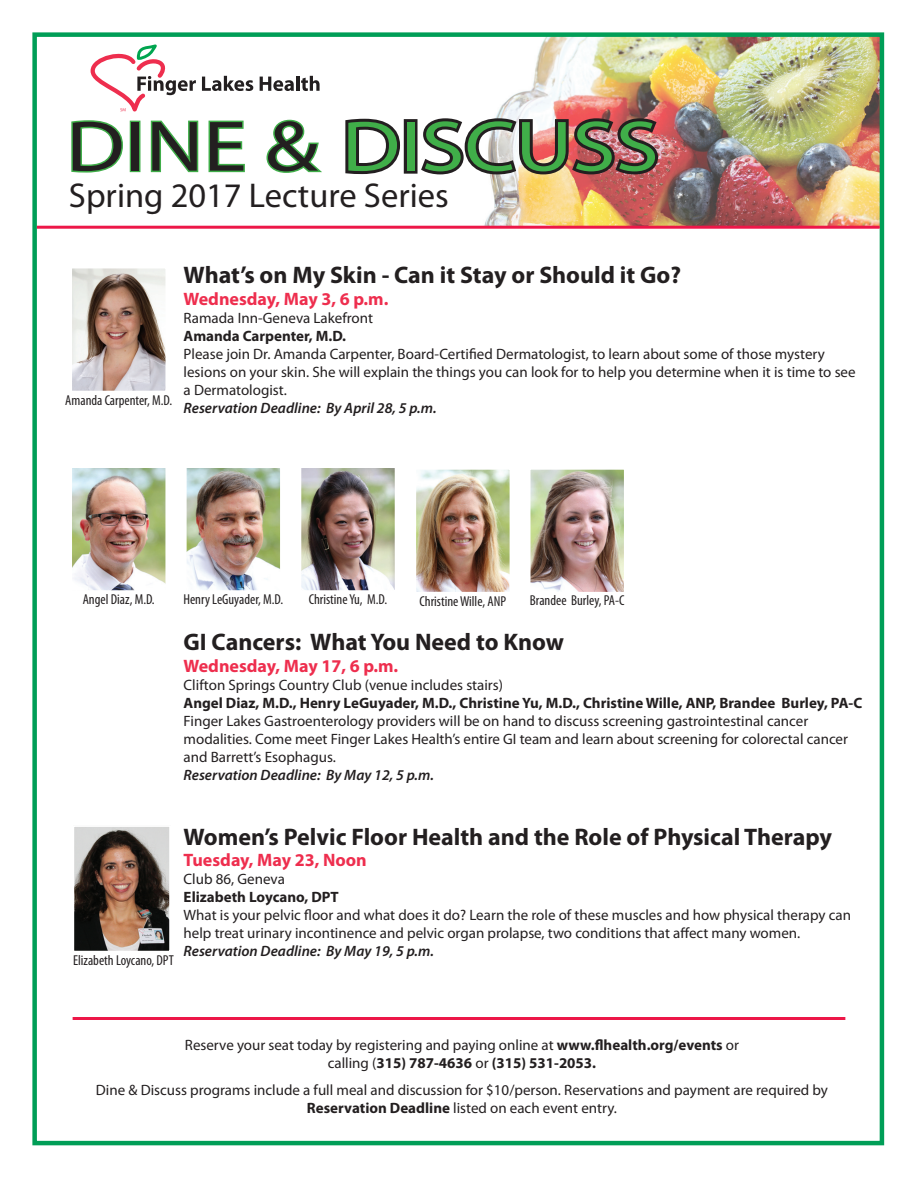
<style>
.page{position:relative;width:918px;height:1188px;background:#fff}
.page>*{position:absolute;margin:0;border:0;box-sizing:border-box;transform-origin:0 0}
.t1{font:72px "Myriad Pro";color:#40ae49;scale:1.22 1}
.t2{font:34.5px "Myriad Pro";color:#231f20}
.t3{font:700 24px "Myriad Pro";color:#231f20}
.t4{font:700 18px "Myriad Pro";color:#ee2e4e}
.t5{font:15px/18px "Myriad Pro";color:#231f20}
.t6{font:700 15px "Myriad Pro";color:#231f20}
.t7{font:italic 600 15px "Myriad Pro";color:#231f20}
.t8{font:condensed 14.4px "Myriad Pro";color:#231f20}
.s1{color:#231f20}
.s2{font-weight:700}
</style>
<div class="page">
<img style="left:475px;top:37px;width:404px;height:189px">
<div style="left:32px;top:32px;width:852px;height:1113px;border:4px solid #009e57"></div>
<svg style="left:202px;top:76px;width:51px;height:15px"></svg>
<svg style="left:260px;top:77px;width:34px;height:14px"></svg>
<hr style="left:296px;top:76px;width:3px;height:15px;background:#231f20">
<svg style="left:301px;top:76px;width:19px;height:15px"></svg>
<svg style="left:92px;top:44px;width:104px;height:68px"></svg>
<hr style="left:37px;top:226px;width:843px;height:3px;background:#ed1748">
<svg style="left:71px;top:120px;width:52px;height:53px"></svg>
<div style="left:130px;top:121px;width:10px;height:51px;border:3px solid #40ae49"></div>
<svg style="left:150px;top:120px;width:49px;height:53px"></svg>
<svg style="left:208px;top:120px;width:37px;height:53px"></svg>
<svg style="left:266px;top:119px;width:56px;height:54px"></svg>
<svg style="left:345px;top:118px;width:55px;height:57px"></svg>
<div style="left:404px;top:119px;width:14px;height:55px;border:6px solid #231f20"></div>
<img style="left:417px;top:115px;width:244px;height:62px">
<img style="left:75px;top:828px;width:93px;height:122px">
<div style="left:72px;top:825px;width:99px;height:128px;border:2px solid #fff"></div>
<img style="left:73px;top:269px;width:92px;height:121px">
<div style="left:69px;top:265px;width:100px;height:129px;border:3px solid #fff"></div>
<img style="left:187px;top:469px;width:93px;height:121px">
<div style="left:183px;top:465px;width:101px;height:129px;border:3px solid #fff"></div>
<img style="left:73px;top:469px;width:92px;height:121px">
<div style="left:69px;top:465px;width:100px;height:129px;border:3px solid #fff"></div>
<img style="left:302px;top:469px;width:92px;height:121px">
<div style="left:298px;top:465px;width:100px;height:129px;border:3px solid #fff"></div>
<img style="left:417px;top:470px;width:92px;height:121px">
<div style="left:413px;top:466px;width:100px;height:129px;border:3px solid #fff"></div>
<img style="left:531px;top:470px;width:92px;height:121px">
<div style="left:527px;top:466px;width:100px;height:129px;border:3px solid #fff"></div>
<hr style="left:73px;top:1017px;width:772px;height:3px;background:#ed1748">
<h1 class="t1" style="left:66px;top:102px;width:487px"><span class="s1">DINE &amp;</span> DISCUSS</h1>
<h2 class="t2" style="left:69px;top:174px;width:381px">Spring 2017 Lecture Series</h2>
<p class="t8" style="left:65px;top:391px;width:108px">Amanda Carpenter, M.D.</p>
<h3 class="t3" style="left:184px;top:259px;width:499px">What’s on My Skin - Can it Stay or Should it Go?</h3>
<p class="t4" style="left:184px;top:287px;width:206px">Wednesday, May 3, 6 p.m.</p>
<p class="t5" style="left:184px;top:308px;width:191px">Ramada Inn-Geneva Lakefront</p>
<p class="t6" style="left:184px;top:326px;width:164px">Amanda Carpenter, M.D.</p>
<p class="t5" style="left:184px;top:344px;width:674px">Please join Dr. Amanda Carpenter, Board-Certified Dermatologist, to learn about some of those mystery lesions on your skin. She will explain the things you can look for to help you determine when it is time to see a Dermatologist.</p>
<p class="t7" style="left:184px;top:398px;width:255px">Reservation Deadline: By April 28, 5 p.m.</p>
<p class="t8" style="left:83px;top:591px;width:74px">Angel Diaz, M.D.</p>
<p class="t8" style="left:183px;top:591px;width:101px">Henry LeGuyader, M.D.</p>
<p class="t8" style="left:309px;top:591px;width:80px">Christine Yu, M.D.</p>
<p class="t8" style="left:420px;top:592px;width:88px">Christine Wille, ANP</p>
<p class="t8" style="left:530px;top:592px;width:96px">Brandee Burley, PA-C</p>
<h3 class="t3" style="left:184px;top:626px;width:382px">GI Cancers: What You Need to Know</h3>
<p class="t4" style="left:184px;top:654px;width:216px">Wednesday, May 17, 6 p.m.</p>
<p class="t5" style="left:184px;top:676px;width:321px">Clifton Springs Country Club (venue includes stairs)</p>
<p class="t6" style="left:184px;top:693px;width:680px">Angel Diaz, M.D., Henry LeGuyader, M.D., Christine Yu, M.D., Christine Wille, ANP, Brandee Burley, PA-C</p>
<p class="t5" style="left:184px;top:712px;width:666px">Finger Lakes Gastroenterology providers will be on hand to discuss screening gastrointestinal cancer modalities. Come meet Finger Lakes Health’s entire GI team and learn about screening for colorectal cancer and Barrett’s Esophagus.</p>
<p class="t7" style="left:184px;top:765px;width:252px">Reservation Deadline: By May 12, 5 p.m.</p>
<p class="t8" style="left:73px;top:952px;width:102px">Elizabeth Loycano, DPT</p>
<h3 class="t3" style="left:184px;top:821px;width:650px">Women’s Pelvic Floor Health and the Role of Physical Therapy</h3>
<p class="t4" style="left:184px;top:848px;width:185px">Tuesday, May 23, Noon</p>
<p class="t5" style="left:184px;top:870px;width:103px">Club 86, Geneva</p>
<p class="t6" style="left:184px;top:887px;width:157px">Elizabeth Loycano, DPT</p>
<p class="t5" style="left:184px;top:906px;width:669px">What is your pelvic floor and what does it do? Learn the role of these muscles and how physical therapy can help treat urinary incontinence and pelvic organ prolapse, two conditions that affect many women.</p>
<p class="t7" style="left:184px;top:942px;width:252px">Reservation Deadline: By May 19, 5 p.m.</p>
<p class="t5" style="left:185px;top:1036px;width:556px;text-align:center">Reserve your seat today by registering and paying online at <span class="s2">www.flhealth.org/events</span> or calling (<span class="s2">315) 787-4636</span> or <span class="s2">(315) 531-2053.</span></p>
<p class="t5" style="left:96px;top:1081px;width:734px;text-align:center">Dine &amp; Discuss programs include a full meal and discussion for $10/person. Reservations and payment are required by<br><span class="s2">Reservation Deadline</span> listed on each event entry.</p>
</div>
